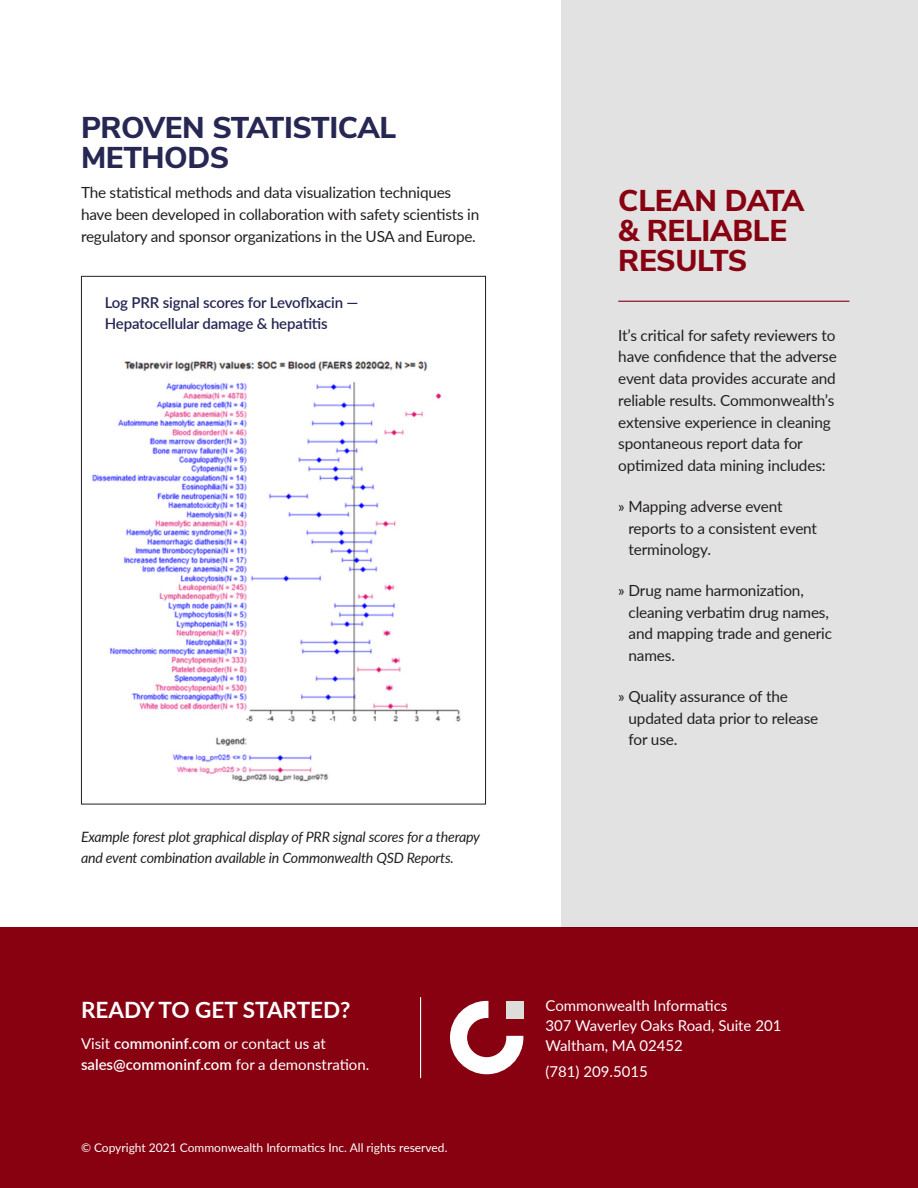
<style>
.page{position:relative;width:918px;height:1188px;background:#fff}
.page>*{position:absolute;margin:0;border:0;box-sizing:border-box;transform-origin:0 0}
.t1{font:800 30px/30px "Nunito Sans";letter-spacing:-.01em;color:#870111}
.t2{font:800 30px/30px "Nunito Sans";letter-spacing:-.015em;color:#262753}
.t3{font:700 22.5px "Lato";color:#fff}
.t4{font:15.3px/21.8px "Lato";letter-spacing:-.01em;color:#231f20}
.t5{font:15px/20.2px "Lato";color:#fff}
.t6{font:600 15px/21px "Lato";letter-spacing:-.01em;color:#262753}
.t7{font:italic 14.25px/21px "Lato";letter-spacing:-.015em;color:#231f20}
.t8{font:12px "Lato";color:#fff}
.s1{font-weight:600}
</style>
<div class="page">
<div style="left:562px;top:0;width:356px;height:928px;background:#e2e2e2"></div>
<hr style="left:618px;top:301px;width:231px;height:1px;background:#870111">
<img style="left:92px;top:361px;width:369px;height:421px">
<div style="left:0;top:928px;width:918px;height:260px;background:#870111"></div>
<hr style="left:420px;top:997px;width:1px;height:81px;background:#fff">
<svg style="left:450px;top:1001px;width:73px;height:73px"></svg>
<p class="t2" style="left:81px;top:111px;width:317px">PROVEN STATISTICAL<br>METHODS</p>
<p class="t4" style="left:81px;top:181px;width:400px">The statistical methods and data visualization techniques have been developed in collaboration with safety scientists in regulatory and sponsor organizations in the USA and Europe.</p>
<p class="t6" style="left:105px;top:292px;width:255px">Log PRR signal scores for Levoflxacin —<br>Hepatocellular damage &amp; hepatitis</p>
<p class="t7" style="left:81px;top:826px;width:401px">Example forest plot graphical display of PRR signal scores for a therapy and event combination available in Commonwealth QSD Reports.</p>
<p class="t3" style="left:81px;top:994px;width:271px">READY TO GET STARTED?</p>
<p class="t5" style="left:81px;top:1033px;width:290px">Visit <span class="s1">commoninf.com</span> or contact us at <span class="s1">sales@commoninf.com</span> for a demonstration.</p>
<p class="t8" style="left:81px;top:1139px;width:368px">© Copyright 2021 Commonwealth Informatics Inc. All rights reserved.</p>
<p class="t1" style="left:618px;top:184px;width:188px">CLEAN DATA &amp; RELIABLE<br>RESULTS</p>
<p class="t4" style="left:618px;top:324px;width:220px">It’s critical for safety reviewers to have confidence that the adverse event data provides accurate and reliable results. Commonwealth’s extensive experience in cleaning spontaneous report data for optimized data mining includes:</p>
<p class="t4" style="left:629px;top:495px;width:190px;text-indent:-10px">» Mapping adverse event reports to a consistent event terminology.</p>
<p class="t4" style="left:629px;top:579px;width:205px;text-indent:-10px">» Drug name harmonization, cleaning verbatim drug names, and mapping trade and generic names.</p>
<p class="t4" style="left:629px;top:685px;width:191px;text-indent:-10px">» Quality assurance of the updated data prior to release for use.</p>
<p class="t5" style="left:546px;top:994px;width:237px">Commonwealth Informatics<br>307 Waverley Oaks Road, Suite 201<br>Waltham, MA 02452</p>
<p class="t5" style="left:546px;top:1061px;width:104px">(781) 209.5015</p>
</div>
